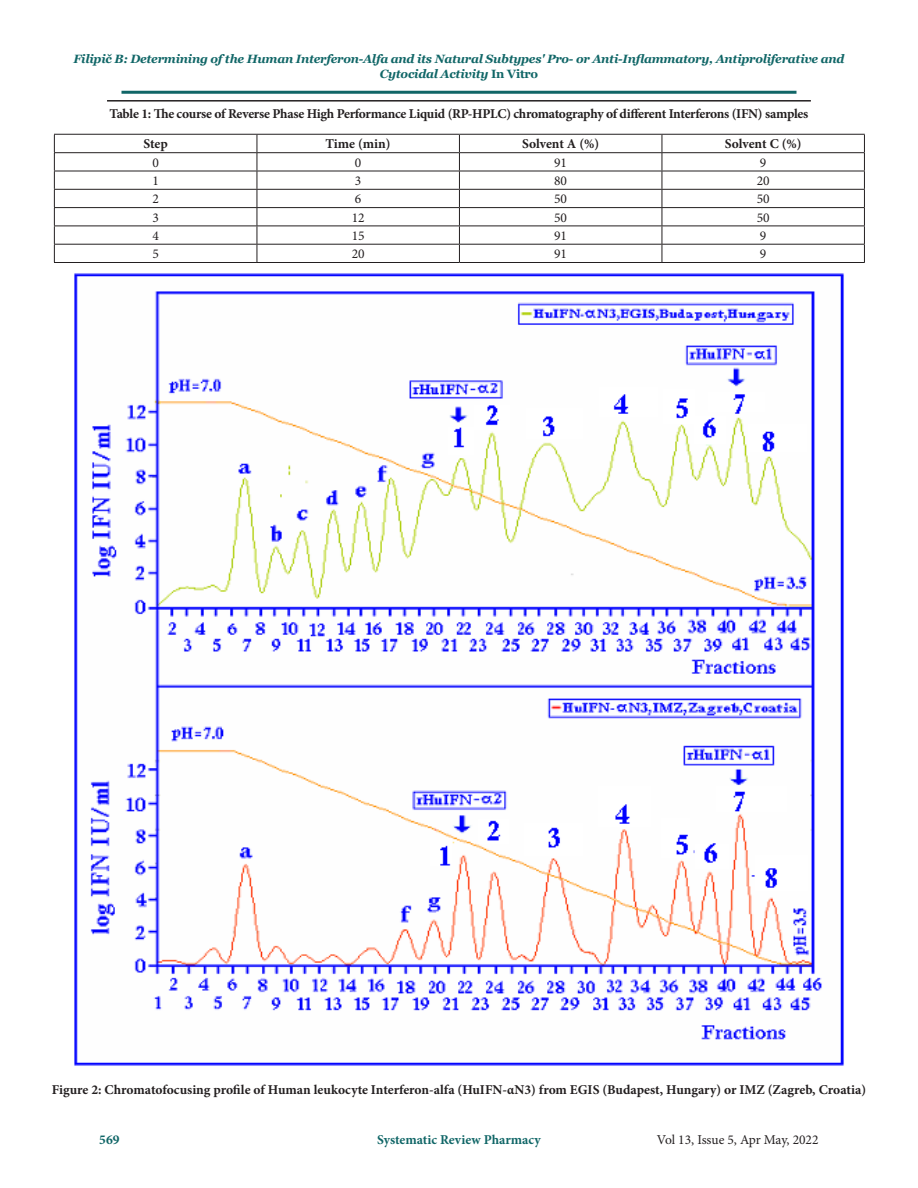
<style>
.page{position:relative;width:918px;height:1188px;background:#fff}
.page>*{position:absolute;margin:0;border:0;box-sizing:border-box;transform-origin:0 0}
.t1{font:700 13.5px "Minion Pro";letter-spacing:-.01em;color:#231f20}
.t2{font:13.5px "Minion Pro";color:#231f20}
.t3{font:700 13.5px "Minion Pro";color:#106667}
.t4{font:italic 700 12px/14.4px "Georgia";letter-spacing:-.02em;color:#106667;text-align:center}
.s1{font-style:normal}
</style>
<div class="page">
<hr style="left:122px;top:91px;width:674px;height:3px;background:#106667">
<hr style="left:107px;top:100px;width:704px;height:2px;background:#231f20">
<img style="left:74px;top:273px;width:770px;height:793px">
<hr style="left:54px;top:134px;width:203px;height:1px;background:#231f20">
<hr style="left:257px;top:134px;width:202px;height:1px;background:#231f20">
<hr style="left:459px;top:134px;width:203px;height:1px;background:#231f20">
<hr style="left:662px;top:134px;width:203px;height:1px;background:#231f20">
<hr style="left:54px;top:152px;width:203px;height:1px;background:#231f20">
<hr style="left:257px;top:152px;width:202px;height:1px;background:#231f20">
<hr style="left:459px;top:152px;width:203px;height:1px;background:#231f20">
<hr style="left:662px;top:152px;width:203px;height:1px;background:#231f20">
<hr style="left:54px;top:171px;width:203px;height:1px;background:#231f20">
<hr style="left:257px;top:171px;width:202px;height:1px;background:#231f20">
<hr style="left:459px;top:171px;width:203px;height:1px;background:#231f20">
<hr style="left:662px;top:171px;width:203px;height:1px;background:#231f20">
<hr style="left:54px;top:189px;width:203px;height:1px;background:#231f20">
<hr style="left:257px;top:189px;width:202px;height:1px;background:#231f20">
<hr style="left:459px;top:189px;width:203px;height:1px;background:#231f20">
<hr style="left:662px;top:189px;width:203px;height:1px;background:#231f20">
<hr style="left:54px;top:207px;width:203px;height:1px;background:#231f20">
<hr style="left:257px;top:207px;width:202px;height:1px;background:#231f20">
<hr style="left:459px;top:207px;width:203px;height:1px;background:#231f20">
<hr style="left:662px;top:207px;width:203px;height:1px;background:#231f20">
<hr style="left:54px;top:226px;width:203px;height:1px;background:#231f20">
<hr style="left:257px;top:226px;width:202px;height:1px;background:#231f20">
<hr style="left:459px;top:226px;width:203px;height:1px;background:#231f20">
<hr style="left:662px;top:226px;width:203px;height:1px;background:#231f20">
<hr style="left:54px;top:244px;width:203px;height:1px;background:#231f20">
<svg style="left:54px;top:135px;width:1px;height:127px"></svg>
<hr style="left:257px;top:244px;width:202px;height:1px;background:#231f20">
<svg style="left:257px;top:135px;width:1px;height:127px"></svg>
<hr style="left:459px;top:244px;width:203px;height:1px;background:#231f20">
<svg style="left:459px;top:135px;width:1px;height:127px"></svg>
<hr style="left:662px;top:244px;width:203px;height:1px;background:#231f20">
<svg style="left:662px;top:135px;width:1px;height:127px"></svg>
<svg style="left:864px;top:135px;width:1px;height:127px"></svg>
<hr style="left:54px;top:262px;width:203px;height:1px;background:#231f20">
<hr style="left:257px;top:262px;width:202px;height:1px;background:#231f20">
<hr style="left:459px;top:262px;width:203px;height:1px;background:#231f20">
<hr style="left:662px;top:262px;width:203px;height:1px;background:#231f20">
<p class="t4" style="left:74px;top:52px;width:773px">Filipič B: Determining of the Human Interferon-Alfa and its Natural Subtypes' Pro- or Anti-Inflammatory, Antiproliferative and<br>Cytocidal Activity <span class="s1">In Vitro</span></p>
<p class="t1" style="left:110px;top:104px;width:700px">Table 1: The course of Reverse Phase High Performance Liquid (RP-HPLC) chromatography of different Interferons (IFN) samples</p>
<p class="t1" style="left:143px;top:135px;width:26px">Step</p>
<p class="t1" style="left:325px;top:135px;width:67px">Time (min)</p>
<p class="t1" style="left:522px;top:135px;width:79px">Solvent A (%)</p>
<p class="t1" style="left:725px;top:135px;width:78px">Solvent C (%)</p>
<p class="t2" style="left:152px;top:153px;width:8px">0</p>
<p class="t2" style="left:355px;top:153px;width:8px">0</p>
<p class="t2" style="left:554px;top:153px;width:14px">91</p>
<p class="t2" style="left:760px;top:153px;width:8px">9</p>
<p class="t2" style="left:152px;top:172px;width:8px">1</p>
<p class="t2" style="left:355px;top:172px;width:8px">3</p>
<p class="t2" style="left:554px;top:172px;width:14px">80</p>
<p class="t2" style="left:757px;top:172px;width:14px">20</p>
<p class="t2" style="left:152px;top:190px;width:8px">2</p>
<p class="t2" style="left:355px;top:190px;width:8px">6</p>
<p class="t2" style="left:554px;top:190px;width:14px">50</p>
<p class="t2" style="left:757px;top:190px;width:14px">50</p>
<p class="t2" style="left:152px;top:208px;width:8px">3</p>
<p class="t2" style="left:352px;top:208px;width:14px">12</p>
<p class="t2" style="left:554px;top:208px;width:14px">50</p>
<p class="t2" style="left:757px;top:208px;width:14px">50</p>
<p class="t2" style="left:152px;top:227px;width:8px">4</p>
<p class="t2" style="left:352px;top:227px;width:14px">15</p>
<p class="t2" style="left:554px;top:227px;width:14px">91</p>
<p class="t2" style="left:760px;top:227px;width:8px">9</p>
<p class="t2" style="left:152px;top:245px;width:8px">5</p>
<p class="t2" style="left:352px;top:245px;width:14px">20</p>
<p class="t2" style="left:554px;top:245px;width:14px">91</p>
<p class="t2" style="left:760px;top:245px;width:8px">9</p>
<p class="t1" style="left:52px;top:1080px;width:816px">Figure 2: Chromatofocusing profile of Human leukocyte Interferon-alfa (HuIFN-αN3) from EGIS (Budapest, Hungary) or IMZ (Zagreb, Croatia)</p>
<p class="t3" style="left:99px;top:1130px;width:22px">569</p>
<p class="t2" style="left:657px;top:1130px;width:163px">Vol 13, Issue 5, Apr May, 2022</p>
<p class="t3" style="left:377px;top:1130px;width:165px">Systematic Review Pharmacy</p>
</div>
